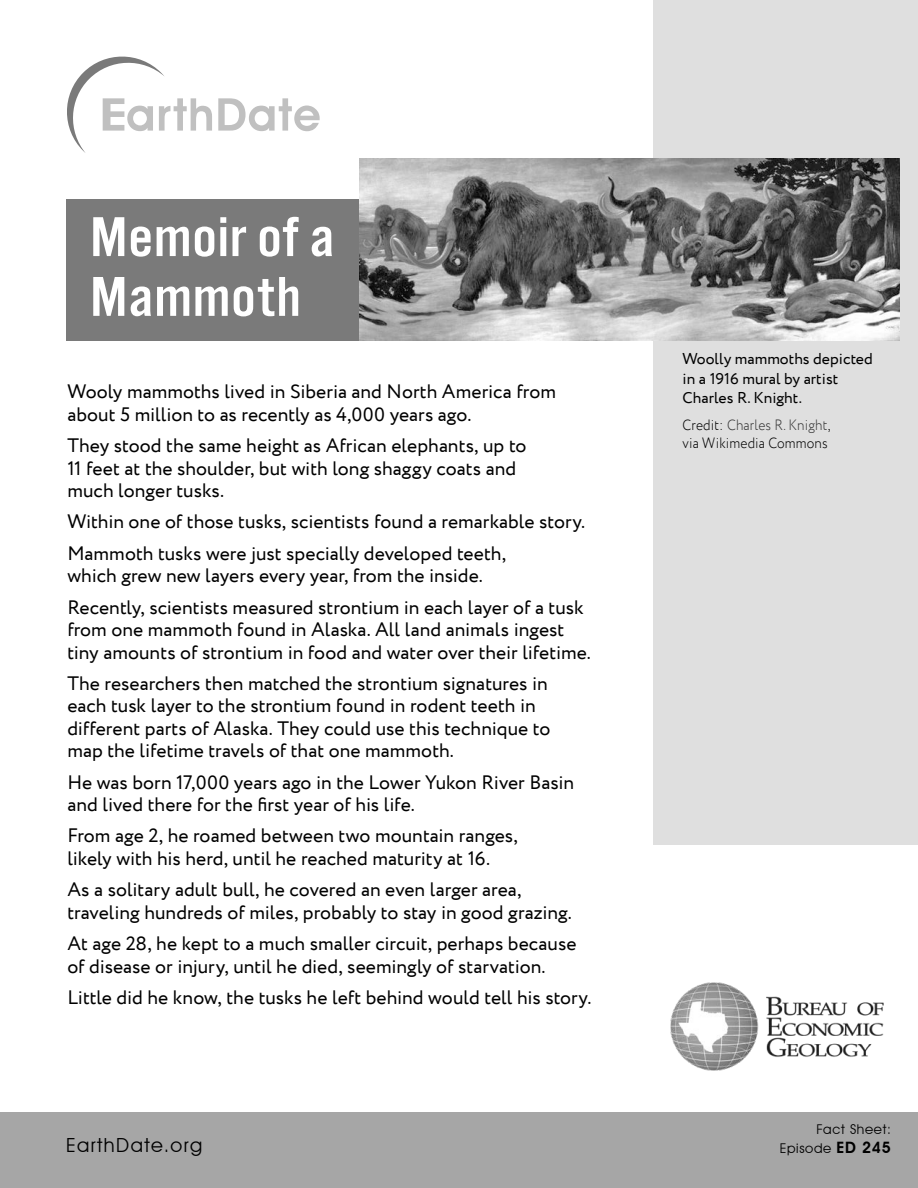
<style>
.page{position:relative;width:918px;height:1188px;background:#fff}
.page>*{position:absolute;margin:0;border:0;box-sizing:border-box;transform-origin:0 0}
.t1{font:58.35px/59.8px "Alternate Got No 3 D";letter-spacing:.01em;color:#fff;scale:1.1 1}
.t2{font:19.5px/22.4px "Circe";color:#000}
.t3{font:19.5px "Avant Garde IT Cby BT";letter-spacing:.075em;color:#000}
.t4{font:15.75px/19.5px "Circe";color:#000}
.t5{font:300 15px/18px "Circe";letter-spacing:.01em;color:#000;scale:.9 1}
.t6{font:13.5px/18.9px "Avant Garde IT Cby BT";letter-spacing:.05em;color:#000;text-align:right}
.s1{color:#363636}
.s2{font-weight:600;font-size:15.75px}
</style>
<div class="page">
<div style="left:66px;top:199px;width:833px;height:142px;background:#7a7a7a"></div>
<div style="left:653px;top:0;width:265px;height:845px;background:#dfdfdf"></div>
<svg style="left:67px;top:56px;width:145px;height:97px"></svg>
<svg style="left:218px;top:98px;width:102px;height:33px"></svg>
<img style="left:671px;top:983px;width:213px;height:88px">
<div style="left:0;top:1112px;width:918px;height:76px;background:#a6a6a6"></div>
<img style="left:360px;top:159px;width:540px;height:182px">
<h1 class="t1" style="left:90px;top:207px;width:224px">Memoir of a<br>Mammoth</h1>
<p class="t2" style="left:67px;top:381px;width:490px">Wooly mammoths lived in Siberia and North America from about 5 million to as recently as 4,000 years ago.</p>
<p class="t2" style="left:67px;top:435px;width:461px">They stood the same height as African elephants, up to<br>11 feet at the shoulder, but with long shaggy coats and much longer tusks.</p>
<p class="t2" style="left:67px;top:507px;width:520px;line-height:31.3px">Within one of those tusks, scientists found a remarkable story.<br>Mammoth tusks were just specially developed teeth,</p>
<p class="t2" style="left:67px;top:561px;width:518px;line-height:31.3px">which grew new layers every year, from the inside.<br>Recently, scientists measured strontium in each layer of a tusk</p>
<p class="t2" style="left:67px;top:619px;width:525px">from one mammoth found in Alaska. All land animals ingest tiny amounts of strontium in food and water over their lifetime.</p>
<p class="t2" style="left:67px;top:673px;width:485px">The researchers then matched the strontium signatures in each tusk layer to the strontium found in rodent teeth in different parts of Alaska. They could use this technique to map the lifetime travels of that one mammoth.</p>
<p class="t2" style="left:67px;top:771px;width:508px">He was born 17,000 years ago in the Lower Yukon River Basin and lived there for the first year of his life.</p>
<p class="t2" style="left:67px;top:825px;width:452px">From age 2, he roamed between two mountain ranges, likely with his herd, until he reached maturity at 16.</p>
<p class="t2" style="left:67px;top:879px;width:506px">As a solitary adult bull, he covered an even larger area, traveling hundreds of miles, probably to stay in good grazing.</p>
<p class="t2" style="left:67px;top:933px;width:511px">At age 28, he kept to a much smaller circuit, perhaps because of disease or injury, until he died, seemingly of starvation.</p>
<p class="t2" style="left:67px;top:987px;width:526px">Little did he know, the tusks he left behind would tell his story.</p>
<p class="t3" style="left:66px;top:1134px;width:138px">EarthDate.org</p>
<p class="t4" style="left:683px;top:350px;width:192px">Woolly mammoths depicted in a 1916 mural by artist<br>Charles R. Knight.</p>
<p class="t5" style="left:683px;top:416px;width:166px">Credit: <span class="s1">Charles R. Knight</span>, via Wikimedia Commons</p>
<p class="t6" style="left:780px;top:1120px;width:113px">Fact Sheet:<br>Episode <span class="s2">ED 245</span></p>
</div>
